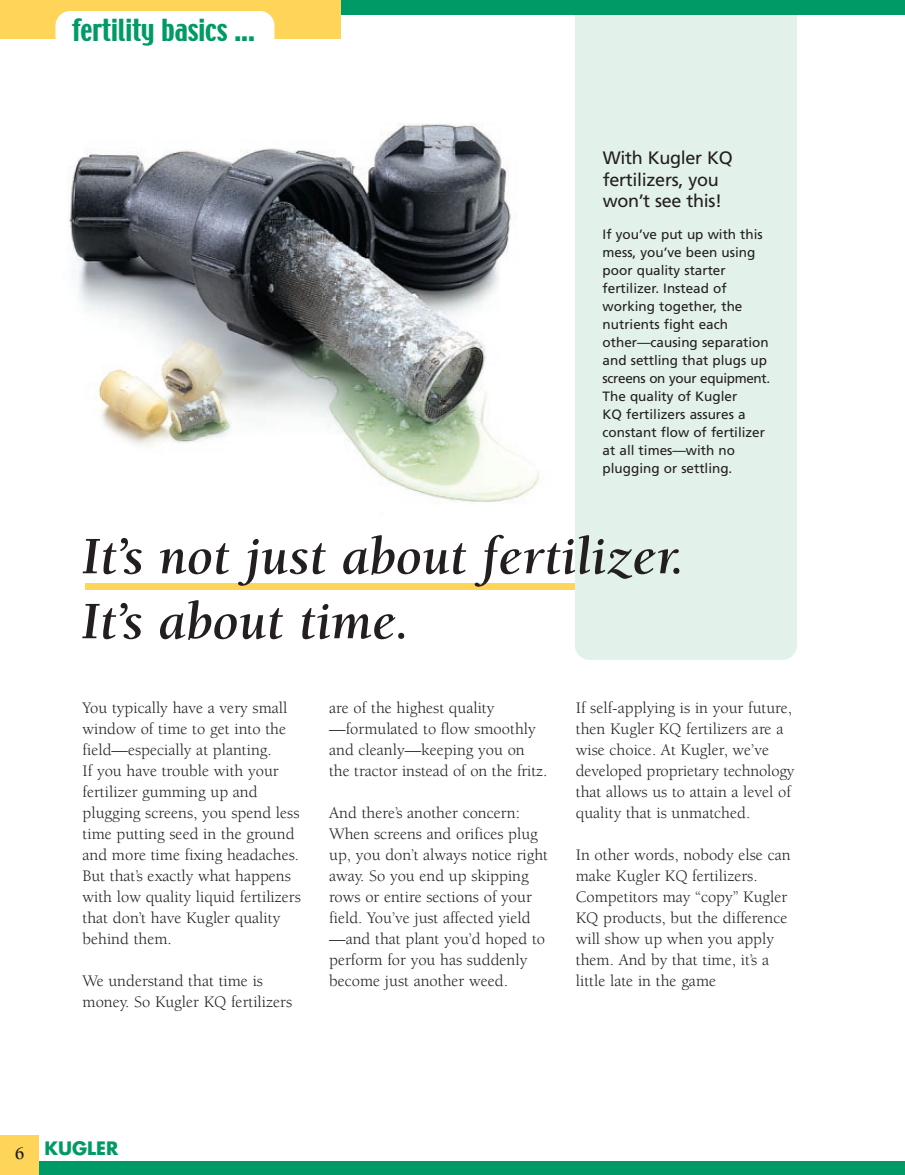
<style>
.page{position:relative;width:905px;height:1175px;background:#fff}
.page>*{position:absolute;margin:0;border:0;box-sizing:border-box;transform-origin:0 0}
.t1{font:italic 700 54px/64.9px "Berkeley";color:#231f20}
.t2{font:27px "Techno";color:#009a67}
.t3{font:18px/21.6px "Frutiger";letter-spacing:-.015em;color:#231f20}
.t4{font:700 18px "Futura";color:#009a67}
.t5{font:16.5px/21px "Berkeley";color:#231f20}
.t6{font:13.5px/18px "Frutiger";color:#231f20}
.s1{font-family:"Berkeley";color:#231f20}
</style>
<div class="page">
<div style="left:575px;top:15px;width:221px;height:645px;background:#e2f1ea"></div>
<div style="left:1px;top:0;width:903px;height:15px;background:#009a67"></div>
<div style="left:0;top:0;width:340px;height:39px;background:#fed559"></div>
<img style="left:68px;top:124px;width:472px;height:379px">
<div style="left:38px;top:1161px;width:866px;height:13px;background:#009a67"></div>
<div style="left:0;top:1135px;width:39px;height:39px;background:#fed559"></div>
<div style="left:55px;top:11px;width:219px;height:40px;background:#fff;border-radius:15px"></div>
<div style="left:85px;top:583px;width:490px;height:6px;background:#fed559"></div>
<h2 class="t2" style="left:72px;top:19px;width:184px">fertility basics ...</h2>
<p class="t3" style="left:602px;top:148px;width:132px">With Kugler KQ fertilizers, you won’t see this!</p>
<p class="t6" style="left:602px;top:227px;width:169px">If you’ve put up with this mess, you’ve been using poor quality starter fertilizer. Instead of working together, the nutrients fight each other—causing separation and settling that plugs up screens on your equipment.<br>The quality of Kugler<br>KQ fertilizers assures a constant flow of fertilizer at all times—with no plugging or settling.</p>
<h1 class="t1" style="left:82px;top:528px;width:604px">It’s not just about fertilizer.<br>It’s about time.</h1>
<p class="t5" style="left:82px;top:699px;width:220px">You typically have a very small window of time to get into the field—especially at planting.<br>If you have trouble with your fertilizer gumming up and plugging screens, you spend less time putting seed in the ground and more time fixing headaches.<br>But that’s exactly what happens with low quality liquid fertilizers that don’t have Kugler quality behind them.</p>
<p class="t5" style="left:82px;top:972px;width:211px">We understand that time is money. So Kugler KQ fertilizers</p>
<p class="t5" style="left:329px;top:699px;width:220px">are of the highest quality —formulated to flow smoothly and cleanly—keeping you on the tractor instead of on the fritz.</p>
<p class="t5" style="left:329px;top:804px;width:220px">And there’s another concern:<br>When screens and orifices plug up, you don’t always notice right away. So you end up skipping rows or entire sections of your field. You’ve just affected yield —and that plant you’d hoped to perform for you has suddenly become just another weed.</p>
<p class="t5" style="left:576px;top:699px;width:220px">If self-applying is in your future, then Kugler KQ fertilizers are a wise choice. At Kugler, we’ve developed proprietary technology that allows us to attain a level of quality that is unmatched.</p>
<p class="t5" style="left:576px;top:846px;width:216px">In other words, nobody else can make Kugler KQ fertilizers.<br>Competitors may “copy” Kugler<br>KQ products, but the difference will show up when you apply them. And by that time, it’s a little late in the game</p>
<p class="t4" style="left:15px;top:1140px;width:105px"><span class="s1">6</span> KUGLER</p>
</div>
